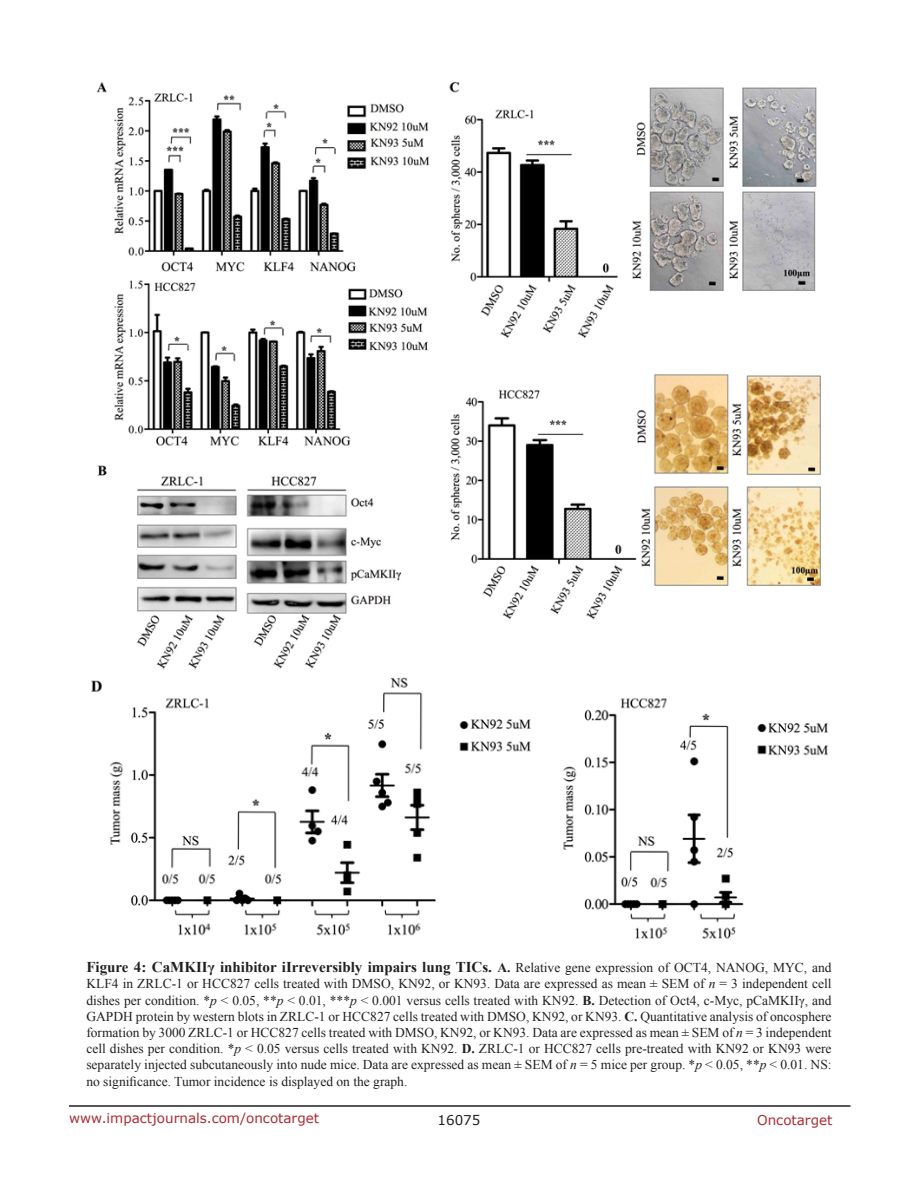
<style>
.page{position:relative;width:918px;height:1188px;background:#fff}
.page>*{position:absolute;margin:0;border:0;box-sizing:border-box;transform-origin:0 0}
.FigureText{font:700 15px "Times New Roman";color:#221f22}
.FigureText-2{font:13.5px/16.2px "Times New Roman";color:#221f22;text-align:justify}
.t1{font:13.5px "Verdana";color:#ac2b31}
.t2{font:13.5px "Verdana";color:#221f22}
.s1{font-size:13.5px}
.s2{font-weight:400;font-size:13.5px}
.s3{font-style:italic}
.s4{font-weight:700}
</style>
<div class="page">
<hr style="left:69px;top:1105px;width:781px;height:2px;background:#231f20">
<img style="left:96px;top:81px;width:724px;height:588px">
<img style="left:91px;top:677px;width:737px;height:262px">
<p class="FigureText" style="left:86px;top:957px;width:747px">Figure 4: CaMKIIγ inhibitor iIrreversibly impairs lung TICs. <span class="s1">A.</span> <span class="s2">Relative gene expression of OCT4, NANOG, MYC, and</span></p>
<p class="FigureText-2" style="left:86px;top:976px;width:747px">KLF4 in ZRLC-1 or HCC827 cells treated with DMSO, KN92, or KN93. Data are expressed as mean ± SEM of <span class="s3">n</span> = 3 independent cell dishes per condition. *<span class="s3">p</span> &lt; 0.05, **<span class="s3">p</span> &lt; 0.01, ***<span class="s3">p</span> &lt; 0.001 versus cells treated with KN92. <span class="s4">B.</span> Detection of Oct4, c-Myc, pCaMKIIγ, and GAPDH protein by western blots in ZRLC-1 or HCC827 cells treated with DMSO, KN92, or KN93. <span class="s4">C.</span> Quantitative analysis of oncosphere formation by 3000 ZRLC-1 or HCC827 cells treated with DMSO, KN92, or KN93. Data are expressed as mean ± SEM of <span class="s3">n</span> = 3 independent cell dishes per condition. *<span class="s3">p</span> &lt; 0.05 versus cells treated with KN92. <span class="s4">D.</span> ZRLC-1 or HCC827 cells pre-treated with KN92 or KN93 were separately injected subcutaneously into nude mice. Data are expressed as mean ± SEM of <span class="s3">n</span> = 5 mice per group. *<span class="s3">p</span> &lt; 0.05, **<span class="s3">p</span> &lt; 0.01. NS: no significance. Tumor incidence is displayed on the graph.</p>
<p class="t1" style="left:69px;top:1109px;width:252px">www.impactjournals.com/oncotarget</p>
<p class="t2" style="left:438px;top:1111px;width:44px">16075</p>
<p class="t1" style="left:757px;top:1111px;width:77px">Oncotarget</p>
</div>
